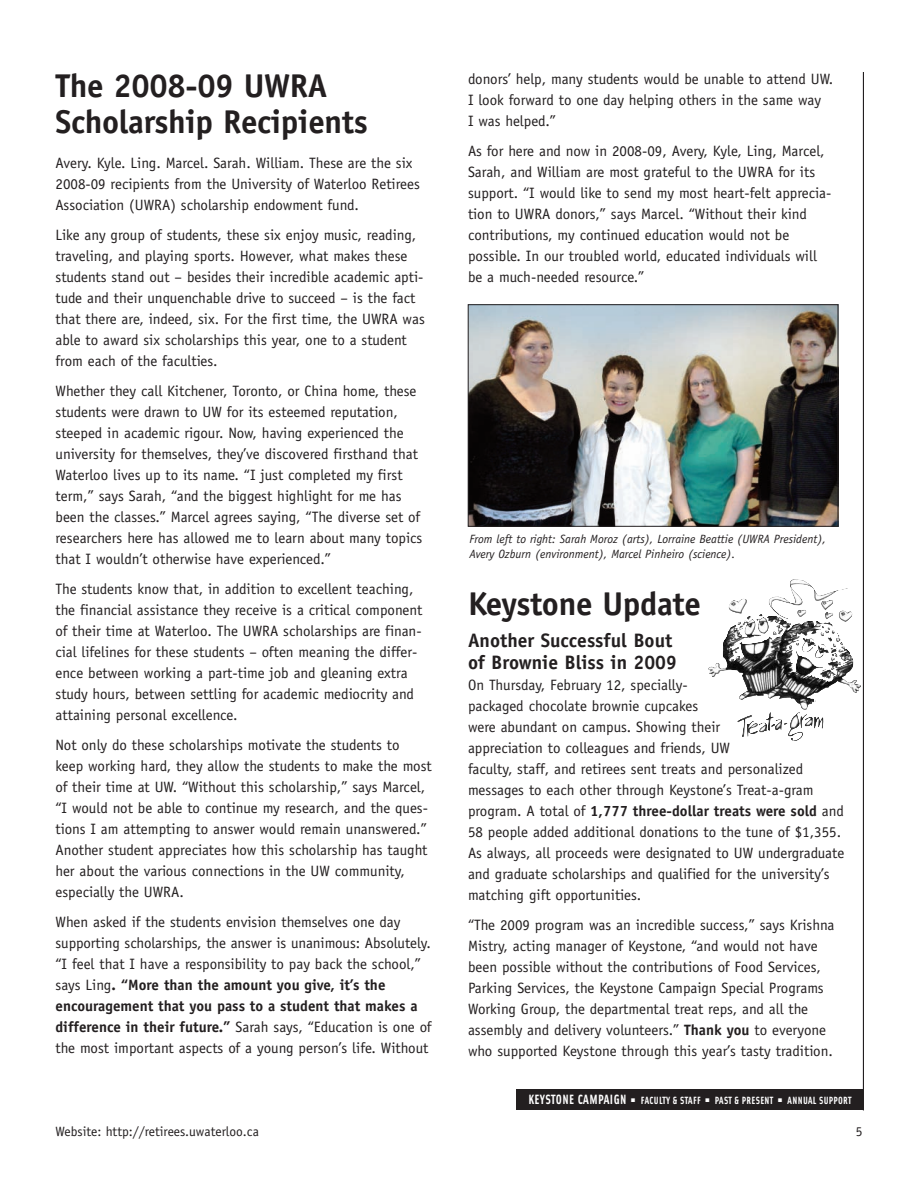
<style>
.page{position:relative;width:918px;height:1188px;background:#fff}
.page>*{position:absolute;margin:0;border:0;box-sizing:border-box;transform-origin:0 0}
.t1{font:700 33px/36px "Officina Sans Std";letter-spacing:-.01em;color:#231f20}
.t2{font:700 19.5px/22.5px "Officina Sans Std";color:#231f20}
.t3{font:15px/21px "Officina Sans Std";color:#231f20}
.t4{font:13.5px "Officina Sans Std";color:#231f20}
.t5{font:700 13.5px "Solex OT";letter-spacing:.03em;color:#fff;scale:.95 1}
.t6{font:italic 12px/15px "Officina Sans Std";color:#231f20}
.t7{font:700 10.5px "Solex OT";letter-spacing:.03em;color:#fff;scale:.95 1}
.s1{font-weight:700}
</style>
<div class="page">
<hr style="left:863px;top:72px;width:1px;height:1038px;background:#231f20">
<div style="left:517px;top:1089px;width:346px;height:21px;background:#231f20"></div>
<img style="left:470px;top:306px;width:366px;height:218px">
<div style="left:468px;top:304px;width:370px;height:222px;border:1px solid #231f20"></div>
<img style="left:708px;top:579px;width:146px;height:92px">
<h1 class="t1" style="left:56px;top:71px;width:314px">The 2008-09 UWRA<br>Scholarship Recipients</h1>
<p class="t3" style="left:56px;top:154px;width:366px">Avery. Kyle. Ling. Marcel. Sarah. William. These are the six<br>2008-09 recipients from the University of Waterloo Retirees<br>Association (UWRA) scholarship endowment fund.</p>
<p class="t3" style="left:56px;top:226px;width:371px">Like any group of students, these six enjoy music, reading, traveling, and playing sports. However, what makes these students stand out – besides their incredible academic apti&shy;tude and their unquenchable drive to succeed – is the fact that there are, indeed, six. For the first time, the UWRA was able to award six scholarships this year, one to a student from each of the faculties.</p>
<p class="t3" style="left:56px;top:382px;width:368px">Whether they call Kitchener, Toronto, or China home, these students were drawn to UW for its esteemed reputation, steeped in academic rigour. Now, having experienced the university for themselves, they’ve discovered firsthand that Waterloo lives up to its name. “I just completed my first term,” says Sarah, “and the biggest highlight for me has been the classes.” Marcel agrees saying, “The diverse set of researchers here has allowed me to learn about many topics that I wouldn’t otherwise have experienced.”</p>
<p class="t3" style="left:56px;top:580px;width:368px">The students know that, in addition to excellent teaching, the financial assistance they receive is a critical component of their time at Waterloo. The UWRA scholarships are finan&shy;cial lifelines for these students – often meaning the differ&shy;ence between working a part-time job and gleaning extra study hours, between settling for academic mediocrity and attaining personal excellence.</p>
<p class="t3" style="left:56px;top:736px;width:378px">Not only do these scholarships motivate the students to<br>keep working hard, they allow the students to make the most of their time at UW. “Without this scholarship,” says Marcel, “I would not be able to continue my research, and the ques&shy;tions I am attempting to answer would remain unanswered.” Another student appreciates how this scholarship has taught her about the various connections in the UW community, especially the UWRA.</p>
<p class="t3" style="left:56px;top:913px;width:378px">When asked if the students envision themselves one day supporting scholarships, the answer is unanimous: Absolutely. “I feel that I have a responsibility to pay back the school,” says Ling<span class="s1">. “More than the amount you give, it’s the encouragement that you pass to a student that makes a difference in their future.”</span> Sarah says, “Education is one of the most important aspects of a young person’s life. Without</p>
<p class="t3" style="left:468px;top:70px;width:367px">donors’ help, many students would be unable to attend UW.<br>I look forward to one day helping others in the same way<br>I was helped.”</p>
<p class="t3" style="left:468px;top:142px;width:365px">As for here and now in 2008-09, Avery, Kyle, Ling, Marcel, Sarah, and William are most grateful to the UWRA for its support. “I would like to send my most heart-felt apprecia&shy;tion to UWRA donors,” says Marcel. “Without their kind contributions, my continued education would not be possible. In our troubled world, educated individuals will be a much-needed resource.”</p>
<p class="t6" style="left:470px;top:532px;width:358px">From left to right: Sarah Moroz (arts), Lorraine Beattie (UWRA President),<br>Avery Ozburn (environment), Marcel Pinheiro (science).</p>
<h1 class="t1" style="left:468px;top:589px;width:234px">Keystone Update</h1>
<h2 class="t2" style="left:468px;top:631px;width:210px">Another Successful Bout of Brownie Bliss in 2009</h2>
<p class="t3" style="left:468px;top:676px;width:378px">On Thursday, February 12, specially-<br>packaged chocolate brownie cupcakes<br>were abundant on campus. Showing their<br>appreciation to colleagues and friends, UW<br>faculty, staff, and retirees sent treats and personalized messages to each other through Keystone’s Treat-a-gram program. A total of <span class="s1">1,777 three-dollar treats were sold</span> and 58 people added additional donations to the tune of $1,355.<br>As always, all proceeds were designated to UW undergraduate and graduate scholarships and qualified for the university’s matching gift opportunities.</p>
<p class="t3" style="left:468px;top:916px;width:368px">“The 2009 program was an incredible success,” says Krishna Mistry, acting manager of Keystone, “and would not have been possible without the contributions of Food Services, Parking Services, the Keystone Campaign Special Programs Working Group, the departmental treat reps, and all the assembly and delivery volunteers.” <span class="s1">Thank you</span> to everyone who supported Keystone through this year’s tasty tradition.</p>
<p class="t5" style="left:528px;top:1091px;width:105px">KEYSTONE CAMPAIGN</p>
<p class="t7" style="left:631px;top:1094px;width:233px">■ FACULTY &amp; STAFF ■ PAST &amp; PRESENT ■ ANNUAL SUPPORT</p>
<p class="t4" style="left:56px;top:1127px;width:205px">Website: http://retirees.uwaterloo.ca</p>
<p class="t4" style="left:856px;top:1127px;width:8px">5</p>
</div>
